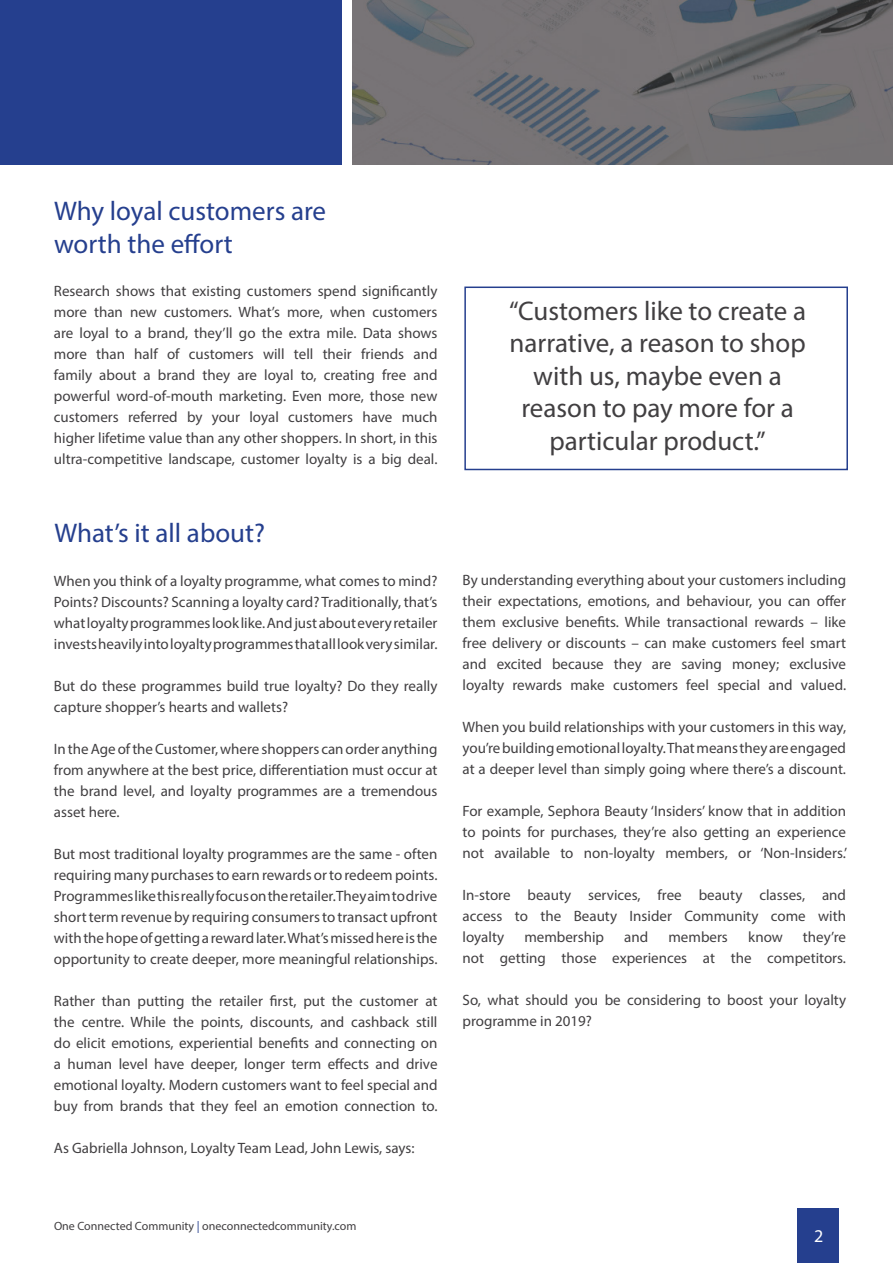
<style>
.page{position:relative;width:893px;height:1263px;background:#fff}
.page>*{position:absolute;margin:0;border:0;box-sizing:border-box;transform-origin:0 0}
.t1{font:27px/32.4px "Myriad Pro";color:#413f41;text-align:center}
.t2{font:27px/32.4px "Myriad Pro";color:#253f8e}
.t3{font:18px "Myriad Pro";color:#fff}
.t4{font:15px/21px "Myriad Pro";color:#413f41;text-align:justify}
.t5{font:12px "Myriad Pro";color:#413f41}
.s1{color:#253f8e}
</style>
<div class="page">
<div style="left:797px;top:1209px;width:42px;height:54px;background:#253f8e"></div>
<div style="left:0;top:0;width:341px;height:164px;background:#253f8e"></div>
<img style="left:352px;top:0;width:541px;height:164px">
<div style="left:464px;top:286px;width:384px;height:184px;border:2px solid #253f8e"></div>
<h1 class="t2" style="left:54px;top:195px;width:274px">Why loyal customers are worth the effort</h1>
<p class="t4" style="left:54px;top:280px;width:385px">Research shows that existing customers spend significantly more than new customers. What’s more, when customers are loyal to a brand, they’ll go the extra mile. Data shows more than half of customers will tell their friends and family about a brand they are loyal to, creating free and powerful word-of-mouth marketing. Even more, those new customers referred by your loyal customers have much higher lifetime value than any other shoppers. In short, in this ultra-competitive landscape, customer loyalty is a big deal.</p>
<h1 class="t2" style="left:54px;top:517px;width:212px">What’s it all about?</h1>
<p class="t4" style="left:54px;top:570px;width:385px">When you think of a loyalty programme, what comes to mind?<br>Points? Discounts? Scanning a loyalty card? Traditionally, that’s what loyalty programmes look like. And just about every retailer invests heavily into loyalty programmes that all look very similar.</p>
<p class="t4" style="left:54px;top:675px;width:385px">But do these programmes build true loyalty? Do they really capture shopper’s hearts and wallets?</p>
<p class="t4" style="left:54px;top:738px;width:385px">In the Age of the Customer, where shoppers can order anything from anywhere at the best price, differentiation must occur at the brand level, and loyalty programmes are a tremendous asset here.</p>
<p class="t4" style="left:54px;top:843px;width:385px">But most traditional loyalty programmes are the same - often requiring many purchases to earn rewards or to redeem points.<br>Programmes like this really focus on the retailer. They aim to drive short term revenue by requiring consumers to transact upfront with the hope of getting a reward later. What’s missed here is the opportunity to create deeper, more meaningful relationships.</p>
<p class="t4" style="left:54px;top:990px;width:385px">Rather than putting the retailer first, put the customer at the centre. While the points, discounts, and cashback still do elicit emotions, experiential benefits and connecting on a human level have deeper, longer term effects and drive emotional loyalty. Modern customers want to feel special and buy from brands that they feel an emotion connection to.</p>
<p class="t4" style="left:54px;top:1137px;width:362px">As Gabriella Johnson, Loyalty Team Lead, John Lewis, says:</p>
<h1 class="t1" style="left:509px;top:294px;width:298px">“Customers like to create a narrative, a reason to shop with us, maybe even a reason to pay more for a particular product.”</h1>
<p class="t4" style="left:463px;top:569px;width:385px">By understanding everything about your customers including their expectations, emotions, and behaviour, you can offer them exclusive benefits. While transactional rewards – like free delivery or discounts – can make customers feel smart and excited because they are saving money; exclusive loyalty rewards make customers feel special and valued.</p>
<p class="t4" style="left:463px;top:716px;width:385px">When you build relationships with your customers in this way, you’re building emotional loyalty. That means they are engaged at a deeper level than simply going where there’s a discount.</p>
<p class="t4" style="left:463px;top:800px;width:386px">For example, Sephora Beauty ‘Insiders’ know that in addition to points for purchases, they’re also getting an experience not available to non-loyalty members, or ‘Non-Insiders.’</p>
<p class="t4" style="left:463px;top:884px;width:385px">In-store beauty services, free beauty classes, and access to the Beauty Insider Community come with loyalty</p>
<p class="t4" style="left:463px;top:926px;width:385px;text-align:right">they’re<br>not getting those experiences at the competitors.</p>
<p class="t4" style="left:463px;top:989px;width:385px">So, what should you be considering to boost your loyalty programme in 2019?</p>
<p class="t4" style="left:524px;top:926px;width:81px">membership</p>
<p class="t4" style="left:624px;top:926px;width:26px">and</p>
<p class="t4" style="left:668px;top:926px;width:61px">members</p>
<p class="t4" style="left:748px;top:926px;width:36px">know</p>
<p class="t5" style="left:54px;top:1218px;width:304px">One Connected Community <span class="s1">|</span> oneconnectedcommunity.com</p>
<p class="t3" style="left:814px;top:1224px;width:11px">2</p>
</div>
